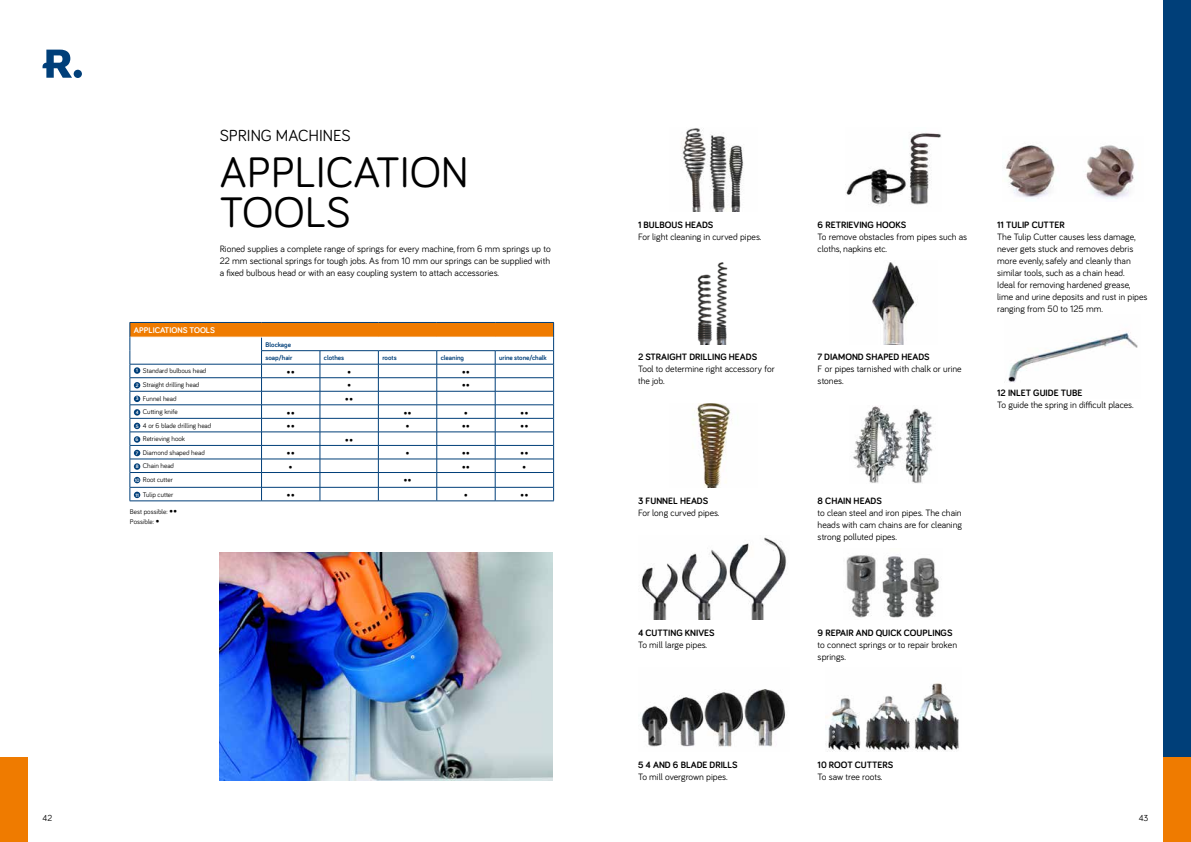
<style>
.page{position:relative;width:1191px;height:842px;background:#fff}
.page>*{position:absolute;margin:0;border:0;box-sizing:border-box;transform-origin:0 0}
.t1{font:44px/40px "Bariol";color:#000}
.t2{font:16.5px "Bariol";color:#000}
.t3{font:10px "Bariol";color:#000}
.t4{font:9.5px/12px "Bariol";color:#000}
.t5{font:700 9.5px "Bariol";color:#000}
.t6{font:9px "Bariol";color:#000}
.t7{font:700 8.5px "Bariol";color:#fff}
.t8{font:7px/10px "Bariol";color:#000}
.t9{font:700 7px/13.5px "Bariol";color:#003f79}
.s1{font-weight:700;font-size:5px;color:#fff}
.s2{font-size:10px}
</style>
<div class="page">
<div style="left:1162px;top:0;width:29px;height:842px;background:#003f79"></div>
<div style="left:74px;top:70px;width:8px;height:8px;background:#003f79;border-radius:50%"></div>
<svg style="left:43px;top:50px;width:29px;height:28px"></svg>
<div style="left:0;top:757px;width:28px;height:85px;background:#ef7b00"></div>
<div style="left:1162px;top:757px;width:29px;height:85px;background:#ef7b00"></div>
<img style="left:1004px;top:332px;width:134px;height:51px">
<img style="left:682px;top:128px;width:62px;height:83px">
<img style="left:697px;top:262px;width:31px;height:83px">
<img style="left:872px;top:262px;width:45px;height:83px">
<img style="left:853px;top:406px;width:80px;height:77px">
<img style="left:846px;top:555px;width:93px;height:63px">
<img style="left:692px;top:403px;width:40px;height:84px">
<img style="left:641px;top:537px;width:146px;height:83px">
<img style="left:641px;top:689px;width:145px;height:58px">
<img style="left:825px;top:683px;width:134px;height:69px">
<img style="left:845px;top:133px;width:96px;height:73px">
<img style="left:1006px;top:145px;width:129px;height:54px">
<hr style="left:130px;top:501px;width:131px;height:1px;background:#003f79">
<hr style="left:261px;top:501px;width:59px;height:1px;background:#003f79">
<hr style="left:320px;top:501px;width:58px;height:1px;background:#003f79">
<hr style="left:378px;top:501px;width:59px;height:1px;background:#003f79">
<hr style="left:437px;top:501px;width:58px;height:1px;background:#003f79">
<hr style="left:495px;top:501px;width:59px;height:1px;background:#003f79">
<svg style="left:130px;top:322px;width:424px;height:179px"></svg>
<img style="left:220px;top:552px;width:333px;height:228px">
<h2 class="t2" style="left:220px;top:124px;width:133px">SPRING MACHINES</h2>
<h1 class="t1" style="left:220px;top:149px;width:250px">APPLICATION<br>TOOLS</h1>
<p class="t4" style="left:220px;top:242px;width:332px;text-align:justify">Rioned supplies a complete range of springs for every machine, from 6 mm springs up to 22 mm sectional springs for tough jobs. As from 10 mm our springs can be supplied with a fixed bulbous head or with an easy coupling system to attach accessories.</p>
<p class="t7" style="left:134px;top:324px;width:83px">APPLICATIONS TOOLS</p>
<p class="t9" style="left:265px;top:337px;width:28px">Blockage soap/hair</p>
<p class="t9" style="left:324px;top:351px;width:22px">clothes</p>
<p class="t9" style="left:382px;top:351px;width:16px">roots</p>
<p class="t9" style="left:441px;top:351px;width:25px">cleaning</p>
<p class="t9" style="left:499px;top:351px;width:49px">urine stone/chalk</p>
<p class="t8" style="left:136px;top:365px;width:72px"><span class="s1">1</span> Standard bulbous head</p>
<p class="t3" style="left:286px;top:365px;width:10px">••</p>
<p class="t3" style="left:347px;top:365px;width:6px">•</p>
<p class="t3" style="left:462px;top:365px;width:10px">••</p>
<p class="t8" style="left:136px;top:379px;width:65px"><span class="s1">2</span> Straight drilling head</p>
<p class="t3" style="left:347px;top:378px;width:6px">•</p>
<p class="t3" style="left:462px;top:378px;width:10px">••</p>
<p class="t8" style="left:136px;top:393px;width:42px"><span class="s1">3</span> Funnel head</p>
<p class="t3" style="left:345px;top:392px;width:10px">••</p>
<p class="t8" style="left:136px;top:407px;width:44px"><span class="s1">4</span> Cutting knife</p>
<p class="t3" style="left:286px;top:405px;width:10px">••</p>
<p class="t3" style="left:403px;top:405px;width:10px">••</p>
<p class="t3" style="left:464px;top:405px;width:6px">•</p>
<p class="t3" style="left:520px;top:405px;width:10px">••</p>
<p class="t8" style="left:136px;top:420px;width:77px"><span class="s1">5</span> 4 or 6 blade drilling head</p>
<p class="t3" style="left:286px;top:419px;width:10px">••</p>
<p class="t3" style="left:405px;top:419px;width:6px">•</p>
<p class="t3" style="left:462px;top:419px;width:10px">••</p>
<p class="t3" style="left:520px;top:419px;width:10px">••</p>
<p class="t8" style="left:136px;top:434px;width:51px"><span class="s1">6</span> Retrieving hook</p>
<p class="t3" style="left:345px;top:432px;width:10px">••</p>
<p class="t8" style="left:136px;top:447px;width:70px"><span class="s1">7</span> Diamond shaped head</p>
<p class="t3" style="left:286px;top:446px;width:10px">••</p>
<p class="t3" style="left:405px;top:446px;width:6px">•</p>
<p class="t3" style="left:462px;top:446px;width:10px">••</p>
<p class="t3" style="left:520px;top:446px;width:10px">••</p>
<p class="t8" style="left:136px;top:461px;width:40px"><span class="s1">8</span> Chain head</p>
<p class="t3" style="left:289px;top:459px;width:6px">•</p>
<p class="t3" style="left:462px;top:459px;width:10px">••</p>
<p class="t3" style="left:522px;top:459px;width:6px">•</p>
<p class="t8" style="left:135px;top:474px;width:40px"><span class="s1">10</span> Root cutter</p>
<p class="t3" style="left:403px;top:473px;width:10px">••</p>
<p class="t8" style="left:135px;top:489px;width:40px"><span class="s1">11</span> Tulip cutter</p>
<p class="t3" style="left:286px;top:488px;width:10px">••</p>
<p class="t3" style="left:464px;top:488px;width:6px">•</p>
<p class="t3" style="left:520px;top:488px;width:10px">••</p>
<p class="t8" style="left:130px;top:506px;width:49px">Best possible: <span class="s2">••<br></span>Possible: <span class="s2">•</span></p>
<p class="t5" style="left:638px;top:218px;width:77px">1 BULBOUS HEADS</p>
<p class="t4" style="left:638px;top:230px;width:125px">For light cleaning in curved pipes.</p>
<p class="t5" style="left:817px;top:218px;width:90px">6 RETRIEVING HOOKS</p>
<p class="t4" style="left:817px;top:230px;width:151px">To remove obstacles from pipes such as cloths, napkins etc.</p>
<p class="t5" style="left:997px;top:218px;width:69px">11 TULIP CUTTER</p>
<p class="t4" style="left:997px;top:230px;width:152px">The Tulip Cutter causes less damage, never gets stuck and removes debris more evenly, safely and cleanly than similar tools, such as a chain head.<br>Ideal for removing hardened grease, lime and urine deposits and rust in pipes ranging from 50 to 125 mm.</p>
<p class="t5" style="left:638px;top:350px;width:121px">2 STRAIGHT DRILLING HEADS</p>
<p class="t4" style="left:638px;top:362px;width:138px">Tool to determine right accessory for the job.</p>
<p class="t5" style="left:817px;top:350px;width:114px">7 DIAMOND SHAPED HEADS</p>
<p class="t4" style="left:817px;top:362px;width:146px">F or pipes tarnished with chalk or urine stones.</p>
<p class="t5" style="left:997px;top:386px;width:87px">12 INLET GUIDE TUBE</p>
<p class="t4" style="left:997px;top:398px;width:138px">To guide the spring in difficult places.</p>
<p class="t5" style="left:638px;top:494px;width:72px">3 FUNNEL HEADS</p>
<p class="t4" style="left:638px;top:506px;width:83px">For long curved pipes.</p>
<p class="t5" style="left:817px;top:494px;width:66px">8 CHAIN HEADS</p>
<p class="t4" style="left:817px;top:506px;width:146px;text-align:justify">to clean steel and iron pipes. The chain heads with cam chains are for cleaning strong polluted pipes.</p>
<p class="t5" style="left:638px;top:626px;width:78px">4 CUTTING KNIVES</p>
<p class="t4" style="left:638px;top:638px;width:71px">To mill large pipes.</p>
<p class="t5" style="left:817px;top:626px;width:136px">9 REPAIR AND QUICK COUPLINGS</p>
<p class="t4" style="left:817px;top:638px;width:141px">to connect springs or to repair broken springs.</p>
<p class="t5" style="left:638px;top:758px;width:101px">5 4 AND 6 BLADE DRILLS</p>
<p class="t4" style="left:638px;top:770px;width:91px">To mill overgrown pipes.</p>
<p class="t5" style="left:817px;top:758px;width:77px">10 ROOT CUTTERS</p>
<p class="t4" style="left:817px;top:770px;width:66px">To saw tree roots.</p>
<p class="t6" style="left:43px;top:811px;width:11px">42</p>
<p class="t6" style="left:1138px;top:811px;width:11px">43</p>
</div>
